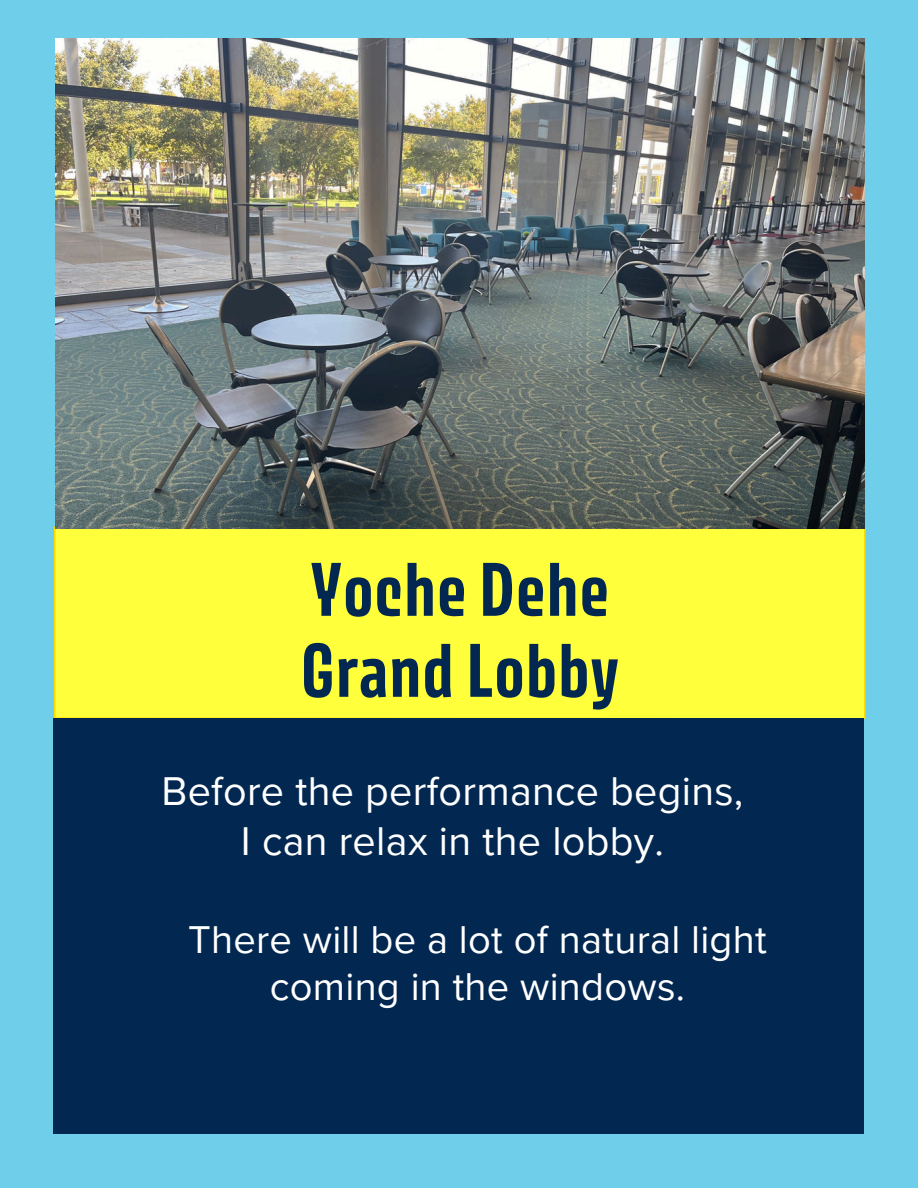
<style>
.page{position:relative;width:918px;height:1188px;background:#6fcfeb}
.page>*{position:absolute;margin:0;border:0;box-sizing:border-box;transform-origin:0 0}
.t1{font:700 67.5px/81px "Avory IPE";letter-spacing:.01em;color:#022851}
.t2{font:41.4px "Proxima Nova";letter-spacing:.005em;color:#fff}
.t3{font:39.9px/47.2px "Proxima Nova";letter-spacing:.005em;color:#fff;text-align:center}
</style>
<div class="page">
<div style="left:54px;top:526px;width:811px;height:193px;background:#ffff3b"></div>
<div style="left:54px;top:719px;width:810px;height:415px;background:#022851"></div>
<img style="left:55px;top:39px;width:809px;height:489px">
<h1 class="t1" style="left:300px;top:555px;width:320px">Yoche Dehe<br>Grand Lobby</h1>
<p class="t2" style="left:161px;top:767px;width:583px">Before the performance begins,</p>
<p class="t2" style="left:241px;top:817px;width:424px">I can relax in the lobby.</p>
<p class="t3" style="left:188px;top:917px;width:580px">There will be a lot of natural light coming in the windows.</p>
</div>
